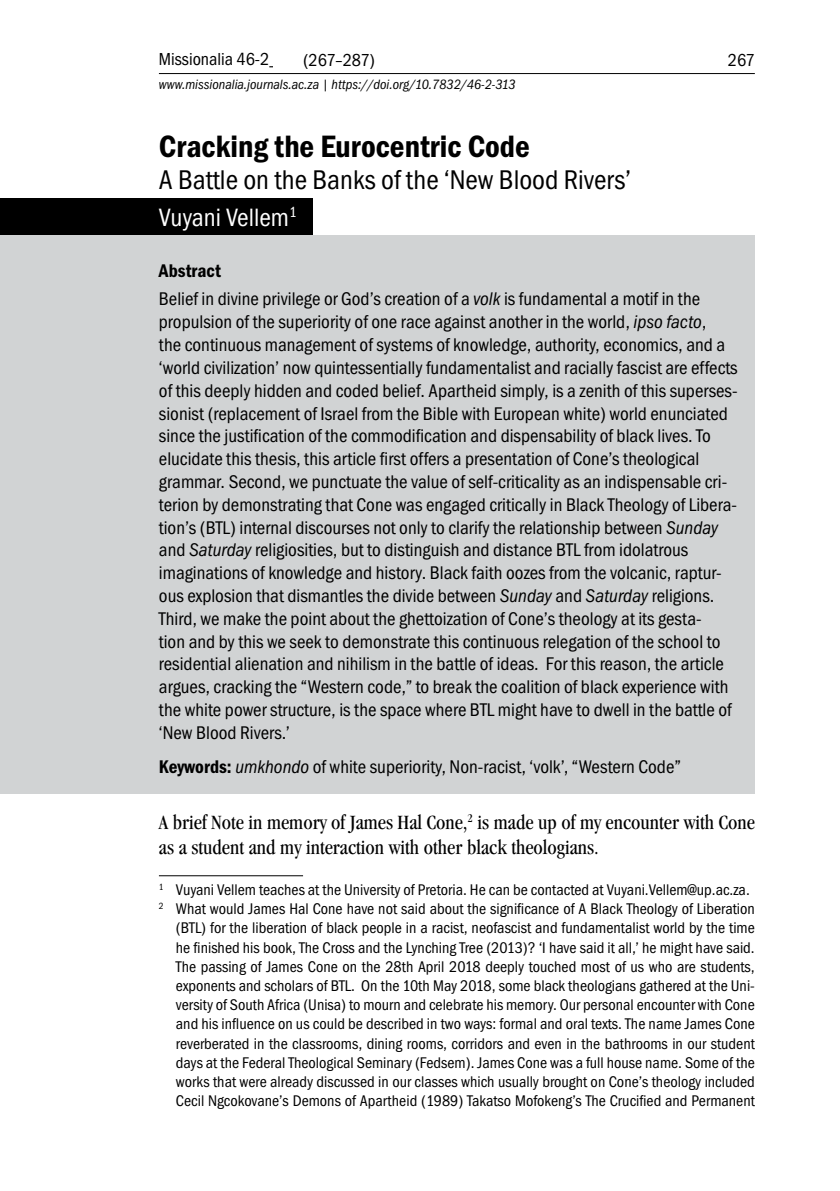
<style>
.page{position:relative;width:840px;height:1191px;background:#fff}
.page>*{position:absolute;margin:0;border:0;box-sizing:border-box;transform-origin:0 0}
.t1{font:600 condensed 32px "Franklin Gothic Itc T";color:#000}
.t2{font:condensed 28px "Franklin Gothic Itc T";color:#000}
.t3{font:condensed 26px "Franklin Gothic Itc T";color:#fff}
.t4{font:condensed 21px/25.2px "Garamond";color:#000}
.t5{font:condensed 19px/22.8px "Franklin Gothic Itc T";color:#000}
.t6{font:condensed 18px "Franklin Gothic Itc T";color:#000}
.t7{font:condensed 16px "Franklin Gothic Itc T";color:#000}
.t8{font:italic condensed 14px "Franklin Gothic Itc T";color:#000}
.s1{font-weight:600}
.s2{font-style:italic}
</style>
<div class="page">
<hr style="left:159px;top:73px;width:595px;height:1px;background:#000">
<div style="left:0;top:198px;width:312px;height:38px;background:#000"></div>
<div style="left:0;top:236px;width:754px;height:558px;background:#d1d3d4"></div>
<hr style="left:159px;top:875px;width:144px;height:1px;background:#000">
<p class="t6" style="left:159px;top:49px;width:174px">Missionalia 46-2_7Vellem</p>
<p class="t6" style="left:303px;top:50px;width:73px">(267–287)</p>
<p class="t6" style="left:727px;top:50px;width:28px">267</p>
<p class="t8" style="left:159px;top:77px;width:358px">www.missionalia.journals.ac.za | https://doi.org/10.7832/46-2-313</p>
<h1 class="t1" style="left:159px;top:128px;width:372px">Cracking the Eurocentric Code</h1>
<h2 class="t2" style="left:159px;top:164px;width:473px">A Battle on the Banks of the ‘New Blood Rivers’</h2>
<h3 class="t3" style="left:159px;top:203px;width:139px">Vuyani Vellem<sup>1</sup></h3>
<p class="t5" style="left:159px;top:256px;width:542px;line-height:28.4px"><span class="s1">Abstract<br></span>Belief in divine privilege or God’s creation of a <span class="s2">volk</span> is fundamental a motif in the</p>
<p class="t5" style="left:159px;top:310px;width:580px">propulsion of the superiority of one race against another in the world, <span class="s2">ipso facto</span>,<br>the continuous management of systems of knowledge, authority, economics, and a ‘world civilization’ now quintessentially fundamentalist and racially fascist are effects of this deeply hidden and coded belief. Apartheid simply, is a zenith of this superses&shy;sionist (replacement of Israel from the Bible with European white) world enunciated since the justification of the commodification and dispensability of black lives. To elucidate this thesis, this article first offers a presentation of Cone’s theological grammar. Second, we punctuate the value of self-criticality as an indispensable cri&shy;terion by demonstrating that Cone was engaged critically in Black Theology of Libera&shy;tion’s (BTL) internal discourses not only to clarify the relationship between <span class="s2">Sunday </span>and <span class="s2">Saturday</span> religiosities, but to distinguish and distance BTL from idolatrous imaginations of knowledge and history. Black faith oozes from the volcanic, raptur&shy;ous explosion that dismantles the divide between <span class="s2">Sunday</span> and <span class="s2">Saturday</span> religions.<br>Third, we make the point about the ghettoization of Cone’s theology at its gesta-<br>tion and by this we seek to demonstrate this continuous relegation of the school to residential alienation and nihilism in the battle of ideas. For this reason, the article argues, cracking the “Western code,” to break the coalition of black experience with the white power structure, is the space where BTL might have to dwell in the battle of ‘New Blood Rivers.’</p>
<p class="t5" style="left:159px;top:755px;width:523px"><span class="s1">Keywords:</span> <span class="s2">umkhondo</span> of white superiority, Non-racist, ‘volk’, “Western Code”</p>
<p class="t4" style="left:159px;top:809px;width:597px">A brief Note in memory of James Hal Cone,<sup>2</sup> is made up of my encounter with Cone as a student and my interaction with other black theologians.</p>
<p class="t7" style="left:159px;top:880px;width:592px"><sup>1</sup> Vuyani Vellem teaches at the University of Pretoria. He can be contacted at Vuyani.Vellem@up.ac.za.</p>
<p class="t7" style="left:159px;top:900px;width:597px"><sup>2</sup> What would James Hal Cone have not said about the significance of A Black Theology of Liberation</p>
<p class="t7" style="left:176px;top:919px;width:580px">(BTL) for the liberation of black people in a racist, neofascist and fundamentalist world by the time</p>
<p class="t7" style="left:176px;top:938px;width:580px">he finished his book, The Cross and the Lynching Tree (2013)? ‘I have said it all,’ he might have said.</p>
<p class="t7" style="left:176px;top:957px;width:580px">The passing of James Cone on the 28th April 2018 deeply touched most of us who are students,</p>
<p class="t7" style="left:176px;top:976px;width:580px">exponents and scholars of BTL. On the 10th May 2018, some black theologians gathered at the Uni-</p>
<p class="t7" style="left:176px;top:996px;width:580px">versity of South Africa (Unisa) to mourn and celebrate his memory. Our personal encounter with Cone</p>
<p class="t7" style="left:176px;top:1015px;width:580px">and his influence on us could be described in two ways: formal and oral texts. The name James Cone</p>
<p class="t7" style="left:176px;top:1034px;width:580px">reverberated in the classrooms, dining rooms, corridors and even in the bathrooms in our student</p>
<p class="t7" style="left:176px;top:1053px;width:580px">days at the Federal Theological Seminary (Fedsem). James Cone was a full house name. Some of the</p>
<p class="t7" style="left:176px;top:1072px;width:580px">works that were already discussed in our classes which usually brought on Cone’s theology included</p>
<p class="t7" style="left:176px;top:1092px;width:580px">Cecil Ngcokovane’s Demons of Apartheid (1989) Takatso Mofokeng’s The Crucified and Permanent</p>
</div>
